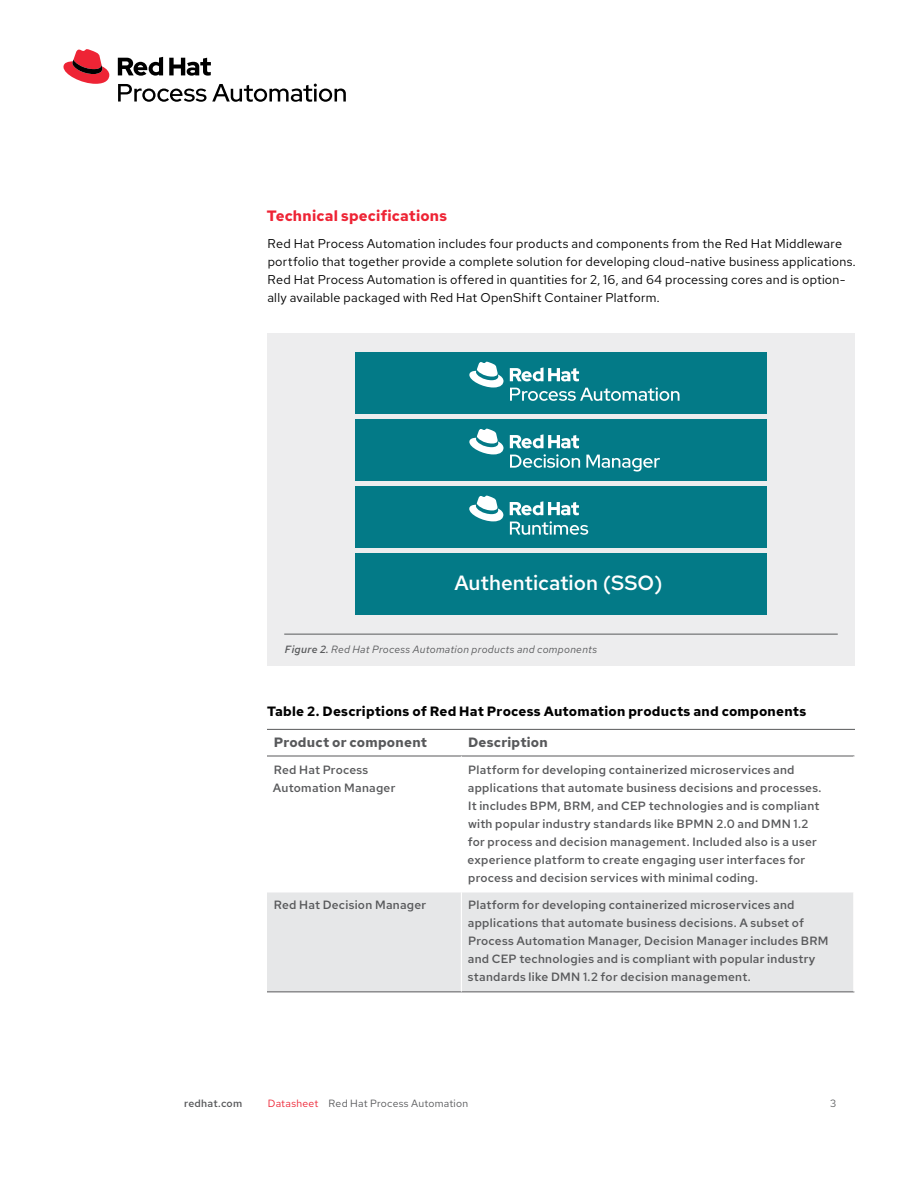
<style>
.page{position:relative;width:918px;height:1188px;background:#fff}
.page>*{position:absolute;margin:0;border:0;box-sizing:border-box;transform-origin:0 0}
.t1{font:500 20.55px "Red Hat Text";color:#fff}
.t2{font:700 15px "Red Hat Text";letter-spacing:.01em;color:#ee2435}
.t3{font:700 13.5px "Red Hat Text";letter-spacing:.015em;color:#000}
.t4{font:700 13.5px "Red Hat Text";letter-spacing:.015em;color:#58595b}
.t5{font:12.75px/18px "Red Hat Text";letter-spacing:.015em;color:#000}
.t6{font:500 12px/18px "Red Hat Text";letter-spacing:.02em;color:#58595b}
.t7{font:italic 10.5px "Red Hat Text";letter-spacing:.025em;color:#58595b}
.t8{font:10.5px "Red Hat Text";letter-spacing:.025em;color:#58595b}
.t9{font:500 10.5px "Red Hat Text";letter-spacing:.025em;color:#58595b}
.s1{font-weight:500}
.s2{color:#ee2435}
</style>
<div class="page">
<hr style="left:267px;top:729px;width:588px;height:1px;background:#58595b">
<div style="left:267px;top:892px;width:586px;height:100px;background:#e6e7e8"></div>
<hr style="left:267px;top:756px;width:194px;height:1px;background:#58595b">
<hr style="left:461px;top:756px;width:393px;height:1px;background:#58595b">
<hr style="left:267px;top:992px;width:194px;height:1px;background:#58595b">
<hr style="left:461px;top:992px;width:393px;height:1px;background:#58595b">
<hr style="left:461px;top:756px;width:1px;height:136px;background:#fff">
<hr style="left:853px;top:756px;width:1px;height:136px;background:#fff">
<hr style="left:461px;top:892px;width:1px;height:100px;background:#fff">
<div style="left:267px;top:333px;width:588px;height:333px;background:#ededee"></div>
<div style="left:355px;top:553px;width:412px;height:62px;background:#037a87"></div>
<div style="left:355px;top:486px;width:412px;height:62px;background:#037a87"></div>
<div style="left:355px;top:419px;width:412px;height:62px;background:#037a87"></div>
<div style="left:355px;top:352px;width:412px;height:62px;background:#037a87"></div>
<svg style="left:510px;top:454px;width:70px;height:14px"></svg>
<svg style="left:586px;top:455px;width:74px;height:17px"></svg>
<svg style="left:469px;top:429px;width:35px;height:25px"></svg>
<svg style="left:510px;top:434px;width:69px;height:14px"></svg>
<svg style="left:510px;top:387px;width:169px;height:14px"></svg>
<svg style="left:469px;top:362px;width:35px;height:26px"></svg>
<svg style="left:510px;top:367px;width:69px;height:14px"></svg>
<svg style="left:510px;top:521px;width:78px;height:14px"></svg>
<svg style="left:469px;top:496px;width:34px;height:25px"></svg>
<svg style="left:510px;top:501px;width:69px;height:14px"></svg>
<hr style="left:284px;top:634px;width:554px;height:1px;background:#58595b">
<svg style="left:118px;top:84px;width:228px;height:18px"></svg>
<svg style="left:63px;top:49px;width:46px;height:35px"></svg>
<svg style="left:118px;top:57px;width:93px;height:19px"></svg>
<p class="t2" style="left:267px;top:205px;width:182px">Technical specifications</p>
<p class="t5" style="left:267px;top:234px;width:590px">Red Hat Process Automation includes four products and components from the Red Hat Middleware portfolio that together provide a complete solution for developing cloud-native business applications.<br>Red Hat Process Automation is offered in quantities for 2, 16, and 64 processing cores and is option&shy;ally available packaged with Red Hat OpenShift Container Platform.</p>
<h1 class="t1" style="left:455px;top:569px;width:210px">Authentication (SSO)</h1>
<p class="t7" style="left:285px;top:642px;width:314px"><span class="s1">Figure 2.</span> Red Hat Process Automation products and components</p>
<p class="t3" style="left:267px;top:702px;width:541px">Table 2. Descriptions of Red Hat Process Automation products and components</p>
<p class="t4" style="left:274px;top:733px;width:155px">Product or component</p>
<p class="t4" style="left:468px;top:733px;width:81px">Description</p>
<p class="t6" style="left:273px;top:761px;width:124px">Red Hat Process<br>Automation Manager</p>
<p class="t6" style="left:468px;top:761px;width:355px">Platform for developing containerized microservices and applications that automate business decisions and processes.<br>It includes BPM, BRM, and CEP technologies and is compliant with popular industry standards like BPMN 2.0 and DMN 1.2 for process and decision management. Included also is a user experience platform to create engaging user interfaces for process and decision services with minimal coding.</p>
<p class="t6" style="left:274px;top:896px;width:154px">Red Hat Decision Manager</p>
<p class="t6" style="left:468px;top:896px;width:362px">Platform for developing containerized microservices and applications that automate business decisions. A subset of Process Automation Manager, Decision Manager includes BRM and CEP technologies and is compliant with popular industry standards like DMN 1.2 for decision management.</p>
<p class="t9" style="left:184px;top:1096px;width:60px">redhat.com</p>
<p class="t8" style="left:268px;top:1096px;width:202px"><span class="s2">Datasheet</span> Red Hat Process Automation</p>
<p class="t8" style="left:830px;top:1096px;width:8px">3</p>
</div>
